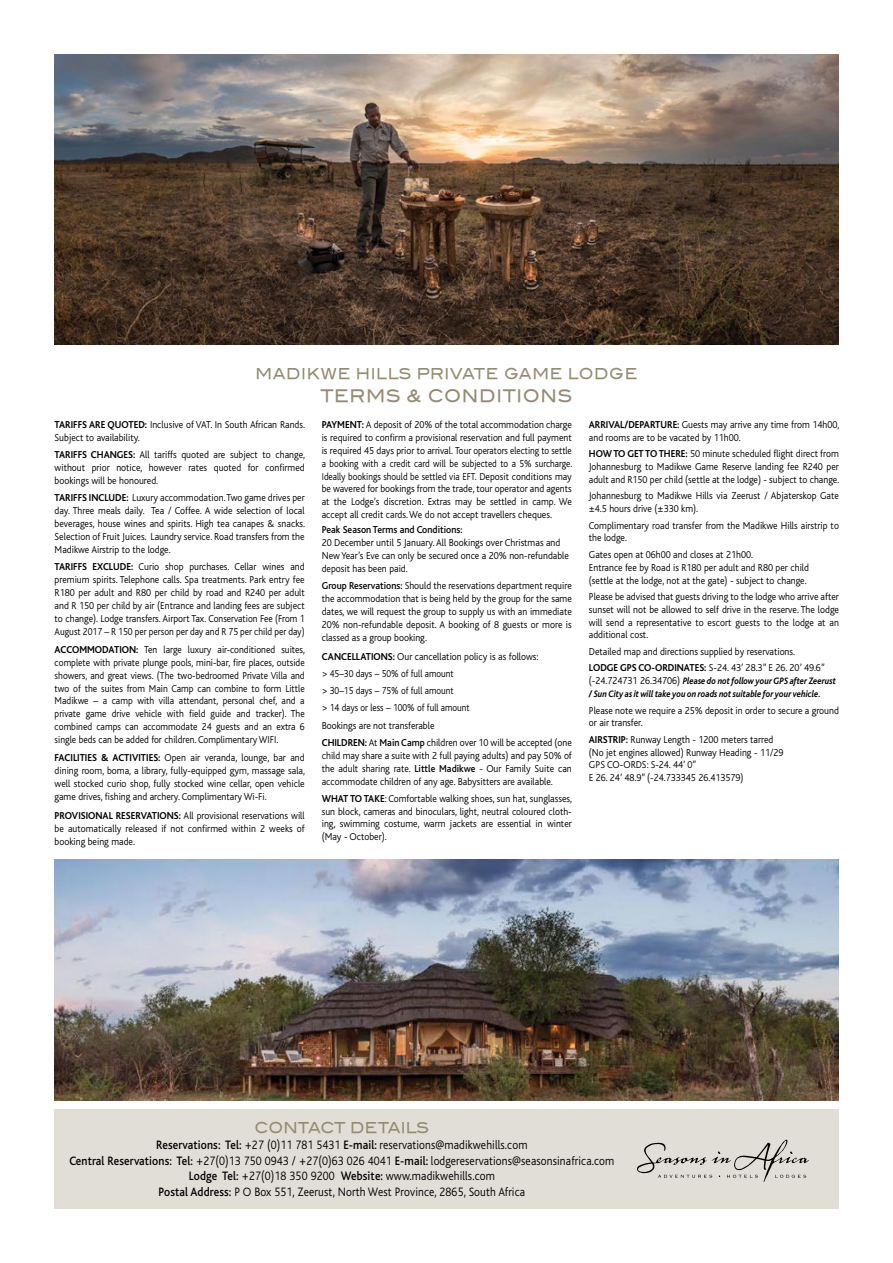
<style>
.page{position:relative;width:893px;height:1263px;background:#fff}
.page>*{position:absolute;margin:0;border:0;box-sizing:border-box;transform-origin:0 0}
.t1{font:17.25px "Blair Md ITCTT Medium";letter-spacing:.05em;color:#948b72;scale:.9 1}
.t2{font:15px "Blair Md ITCTT Medium";letter-spacing:.03em;color:#948b72;scale:.9 1}
.t3{font:15px "Blair Md ITCTT Medium";letter-spacing:-.005em;color:#948b72;scale:.9 1}
.t4{font:300 12.75px/15.8px "Bliss";letter-spacing:.01em;color:#000;text-align:center;scale:.9 1}
.t5{font:300 10.5px/12.9px "Bliss";color:#000;scale:.93 1}
.t6{font:300 10.5px/13px "Bliss";color:#000;text-align:justify;scale:.91 1}
.t7{font:700 10.5px "Bliss";color:#000;scale:.93 1}
.t8{font:500 10.5px "Bliss";color:#000;scale:.93 1}
.t9{font:italic 700 9.75px/12.8px "Bliss";color:#000;scale:.89 1}
.s1{font-weight:700}
.s2{font-weight:500}
.s3{font-weight:300;font-style:normal;font-size:10.5px}
</style>
<div class="page">
<div style="left:54px;top:1110px;width:785px;height:99px;background:#e1ded7"></div>
<img style="left:54px;top:54px;width:785px;height:290px">
<img style="left:54px;top:859px;width:785px;height:241px">
<svg style="left:637px;top:1140px;width:172px;height:42px"></svg>
<h2 class="t2" style="left:256px;top:365px;width:426px">MADIKWE HILLS PRIVATE GAME LODGE</h2>
<h1 class="t1" style="left:320px;top:386px;width:282px">TERMS &amp; CONDITIONS</h1>
<p class="t7" style="left:55px;top:419px;width:73px">TARIFFS ARE QUOTED</p>
<p class="t5" style="left:145px;top:418px;width:174px"><span class="s1">:</span> Inclusive of VAT. In South African Rands.</p>
<p class="t5" style="left:55px;top:429px;width:271px;line-height:17.2px">Subject to availability.<br><span class="s1">TARIFFS CHANGES:</span> All tariffs quoted are subject to change,</p>
<p class="t5" style="left:55px;top:461px;width:270px">without prior notice, however rates quoted for confirmed bookings will be honoured.</p>
<p class="t7" style="left:55px;top:492px;width:44px">TARIFFS INCLUDE</p>
<p class="t5" style="left:55px;top:491px;width:271px;text-align:justify;text-indent:72px"><span class="s1">:</span> Luxury accommodation. Two game drives per day. Three meals daily. Tea / Coffee. A wide selection of local beverages, house wines and spirits. High tea canapes &amp; snacks.<br>Selection of Fruit Juices. Laundry service. Road transfers from the Madikwe Airstrip to the lodge.</p>
<p class="t7" style="left:55px;top:562px;width:59px">TARIFFS EXCLUDE</p>
<p class="t5" style="left:55px;top:561px;width:270px;text-align:justify;text-indent:76px"><span class="s1">:</span> Curio shop purchases. Cellar wines and premium spirits. Telephone calls. Spa treatments. Park entry fee R180 per adult and R80 per child by road and R240 per adult and R 150 per child by air (Entrance and landing fees are subject to change). Lodge transfers. Airport Tax. Conservation Fee (From 1<br>August 2017 – R 150 per person per day and R 75 per child per day)</p>
<p class="t7" style="left:55px;top:644px;width:71px">ACCO MMODATION</p>
<p class="t6" style="left:55px;top:643px;width:277px;text-indent:82px"><span class="s1">:</span> Ten large luxury air-conditioned suites, complete with private plunge pools, mini-bar, fire places, outside showers, and great views. (The two-bedroomed Private Villa and two of the suites from Main Camp can combine to form Little Madikwe – a camp with villa attendant, personal chef, and a private game drive vehicle with field guide and tracker). The combined camps can accommodate 24 guests and an extra 6 single beds can be added for children. Complimentary WIFI.</p>
<p class="t7" style="left:55px;top:752px;width:16px">FACILITIE</p>
<p class="t5" style="left:55px;top:751px;width:271px;text-align:justify;text-indent:37px"><span class="s1">S &amp; ACTIVITIES:</span> Open air veranda, lounge, bar and dining room, boma, a library, fully-equipped gym, massage sala, well stocked curio shop, fully stocked wine cellar, open vehicle game drives, fishing and archery. Complimentary Wi-Fi.</p>
<p class="t5" style="left:55px;top:809px;width:270px;text-align:justify"><span class="s1">PROVISIONAL RESERVATIONS:</span> All provisional reservations will be automatically released if not confirmed within 2 weeks of booking being made.</p>
<p class="t5" style="left:322px;top:418px;width:271px;text-align:justify"><span class="s1">PAYMENT:</span> A deposit of 20% of the total accommodation charge is required to confirm a provisional reservation and full payment is required 45 days prior to arrival. Tour operators electing to settle a booking with a credit card will be subjected to a 5% surcharge.<br>Ideally bookings should be settled via EFT. Deposit conditions may be wavered for bookings from the trade, tour operator and agents at the Lodge’s discretion. Extras may be settled in camp. We accept all credit cards. We do not accept travellers cheques.</p>
<p class="t8" style="left:322px;top:524px;width:153px">Peak Season Terms and Conditions:</p>
<p class="t5" style="left:322px;top:536px;width:267px">20 December until 5 January. All Bookings over Christmas and<br>New Year’s Eve can only be secured once a 20% non-refundable deposit has been paid.</p>
<p class="t5" style="left:322px;top:579px;width:270px;text-align:justify"><span class="s2">Group Reservations:</span> Should the reservations department require the accommodation that is being held by the group for the same dates, we will request the group to supply us with an immediate 20% non-refundable deposit. A booking of 8 guests or more is classed as a group booking.</p>
<p class="t7" style="left:322px;top:651px;width:20px">CANCELL</p>
<p class="t7" style="left:360px;top:651px;width:13px">ATION</p>
<p class="t5" style="left:322px;top:648px;width:270px;line-height:17.1px;text-indent:66px"><span class="s1">S:</span> Our cancellation policy is as follows:<br>&gt; 45–30 days – 50% of full amount<br>&gt; 30–15 days – 75% of full amount<br>&gt; 14 days or less – 100% of full amount<br>Bookings are not transferable<br><span class="s1">CHILDREN:</span> At <span class="s2">Main Camp</span> children over 10 will be accepted (one</p>
<p class="t5" style="left:322px;top:749px;width:270px;text-align:justify">child may share a suite with 2 full paying adults) and pay 50% of the adult sharing rate. <span class="s2">Little Madikwe</span> - Our Family Suite can accommodate children of any age. Babysitters are available.</p>
<p class="t5" style="left:322px;top:792px;width:271px;text-align:justify"><span class="s1">WHAT TO TAKE</span>: Comfortable walking shoes, sun hat, sunglasses, sun block, cameras and binoculars, light, neutral coloured cloth&shy;ing, swimming costume, warm jackets are essential in winter (May - October).</p>
<p class="t5" style="left:589px;top:418px;width:271px"><span class="s1">ARRIVAL/DE PARTU RE:</span> Guests may arrive any time from 14h00, and rooms are to be vacated by 11h00.</p>
<p class="t5" style="left:589px;top:448px;width:271px;text-align:justify"><span class="s1">HOW TO GET TO THERE:</span> 50 minute scheduled flight direct from Johannesburg to Madikwe Game Reserve landing fee R240 per adult and R150 per child (settle at the lodge) - subject to change.</p>
<p class="t5" style="left:589px;top:490px;width:270px">Johannesburg to Madikwe Hills via Zeerust / Abjaterskop Gate ±4.5 hours drive (±330 km).</p>
<p class="t5" style="left:589px;top:519px;width:270px">Complimentary road transfer from the Madikwe Hills airstrip to the lodge.</p>
<p class="t5" style="left:589px;top:548px;width:238px">Gates open at 06h00 and closes at 21h00.<br>Entrance fee by Road is R180 per adult and R80 per child (settle at the lodge, not at the gate) - subject to change.</p>
<p class="t5" style="left:589px;top:590px;width:270px;text-align:justify">Please be advised that guests driving to the lodge who arrive after sunset will not be allowed to self drive in the reserve. The lodge will send a representative to escort guests to the lodge at an additional cost.</p>
<p class="t5" style="left:589px;top:643px;width:255px;line-height:16.6px">Detailed map and directions supplied by reservations.<br><span class="s1">LODGE GPS CO-ORDINATES:</span> S-24. 43’ 28.3” E 26. 20’ 49.6”</p>
<p class="t9" style="left:589px;top:675px;width:279px"><span class="s3">(-24.724731 26.34706)</span> Please do not follow your GPS after Zeerust / Sun City as it will take you on roads not suitable for your vehicle.</p>
<p class="t5" style="left:589px;top:704px;width:270px">Please note we require a 25% deposit in order to secure a ground or air transfer.</p>
<p class="t5" style="left:589px;top:733px;width:211px"><span class="s1">AIRSTRIP:</span> Runway Length - 1200 meters tarred (No jet engines allowed) Runway Heading - 11/29<br>GP S CO-ORDS: S-24. 44’ 0”<br>E 26. 24’ 48.9” (-24.733345 26.413579)</p>
<h2 class="t3" style="left:255px;top:1118px;width:195px">CONTACT DETAILS</h2>
<p class="t4" style="left:69px;top:1137px;width:607px"><span class="s2">Reservations: Tel:</span> +27 (0)11 781 5431 <span class="s2">E-mail:</span> reservations@madikwehills.com<br><span class="s2">Central Reservations: Tel:</span> +27(0)13 750 0943 / +27(0)63 026 4041 <span class="s2">E-mail:</span> lodgereservations@seasonsinafrica.com <span class="s2">Lodge Tel:</span> +27(0)18 350 9200 <span class="s2">Website:</span> www.madikwehills.com<br><span class="s2">Postal Address:</span> P O Box 551, Zeerust, North West Province, 2865, South Africa</p>
</div>
